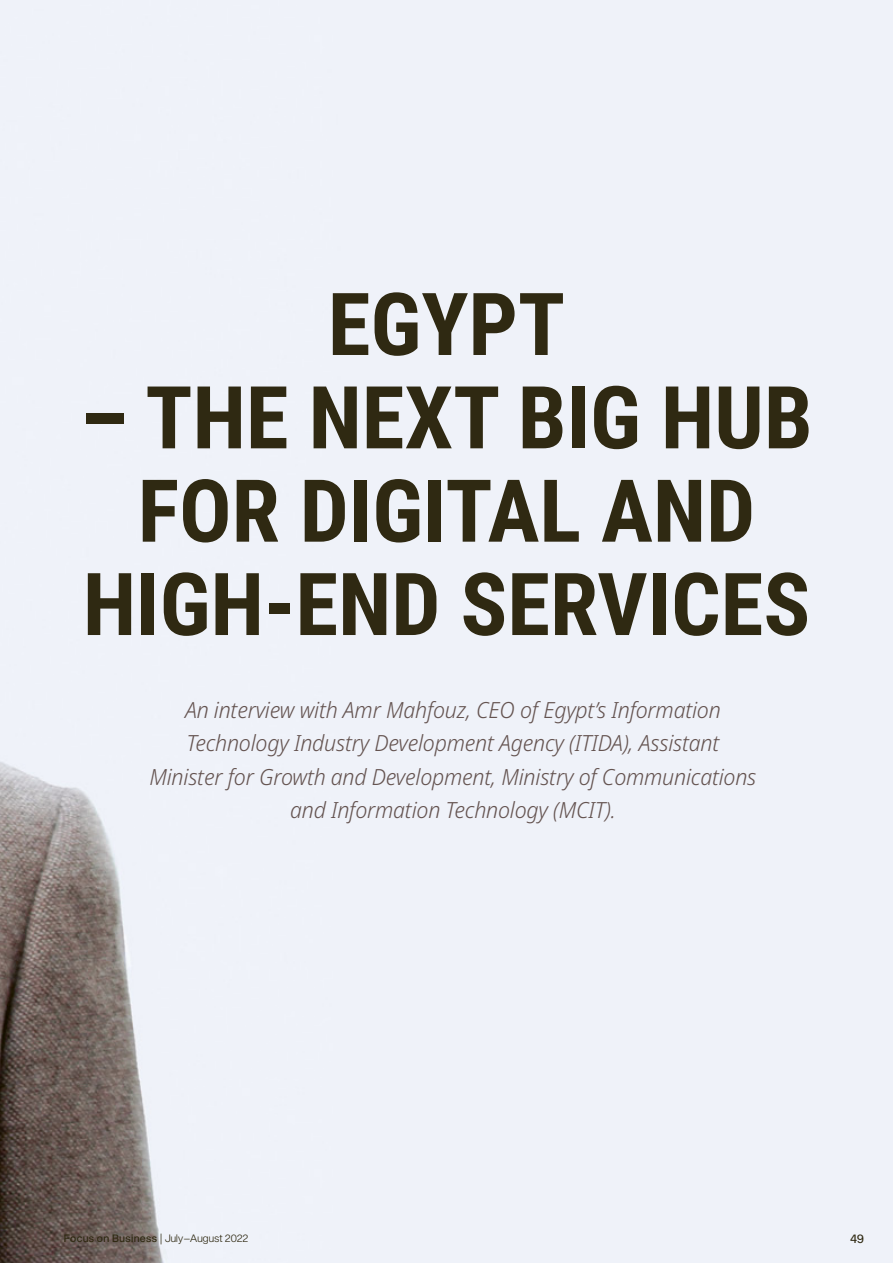
<style>
.page{position:relative;width:893px;height:1263px;background:#eff2f9}
.page>*{position:absolute;margin:0;border:0;box-sizing:border-box;transform-origin:0 0}
.t1{font:700 86.85px/93.3px "Roboto Condensed";color:#2f2912;text-align:center}
.t2{font:italic 300 22.2px/33.5px "Noto Sans Display";letter-spacing:-.005em;color:#645350;text-align:center}
.t3{font:12px "Sequel Sans Roman Head";color:#2f2912}
.t4{font:10.5px "Sequel Sans Light Disp";letter-spacing:.025em;color:#2f2912}
.s1{font-family:"Sequel Sans Roman Head"}
</style>
<div class="page">
<h1 class="t1" style="left:328px;top:274px;width:239px">EGYPT</h1>
<h1 class="t1" style="left:80px;top:368px;width:734px">– THE NEXT BIG HUB<br>FOR DIGITAL AND<br>HIGH-END SERVICES</h1>
<p class="t2" style="left:149px;top:693px;width:608px">An interview with Amr Mahfouz, CEO of Egypt’s Information Technology Industry Development Agency (ITIDA), Assistant Minister for Growth and Development, Ministry of Communications and Information Technology (MCIT).</p>
<p class="t4" style="left:64px;top:1230px;width:186px"><span class="s1">Focus on Business</span> | July–August 2022</p>
<p class="t3" style="left:850px;top:1230px;width:16px">49</p>
</div>
